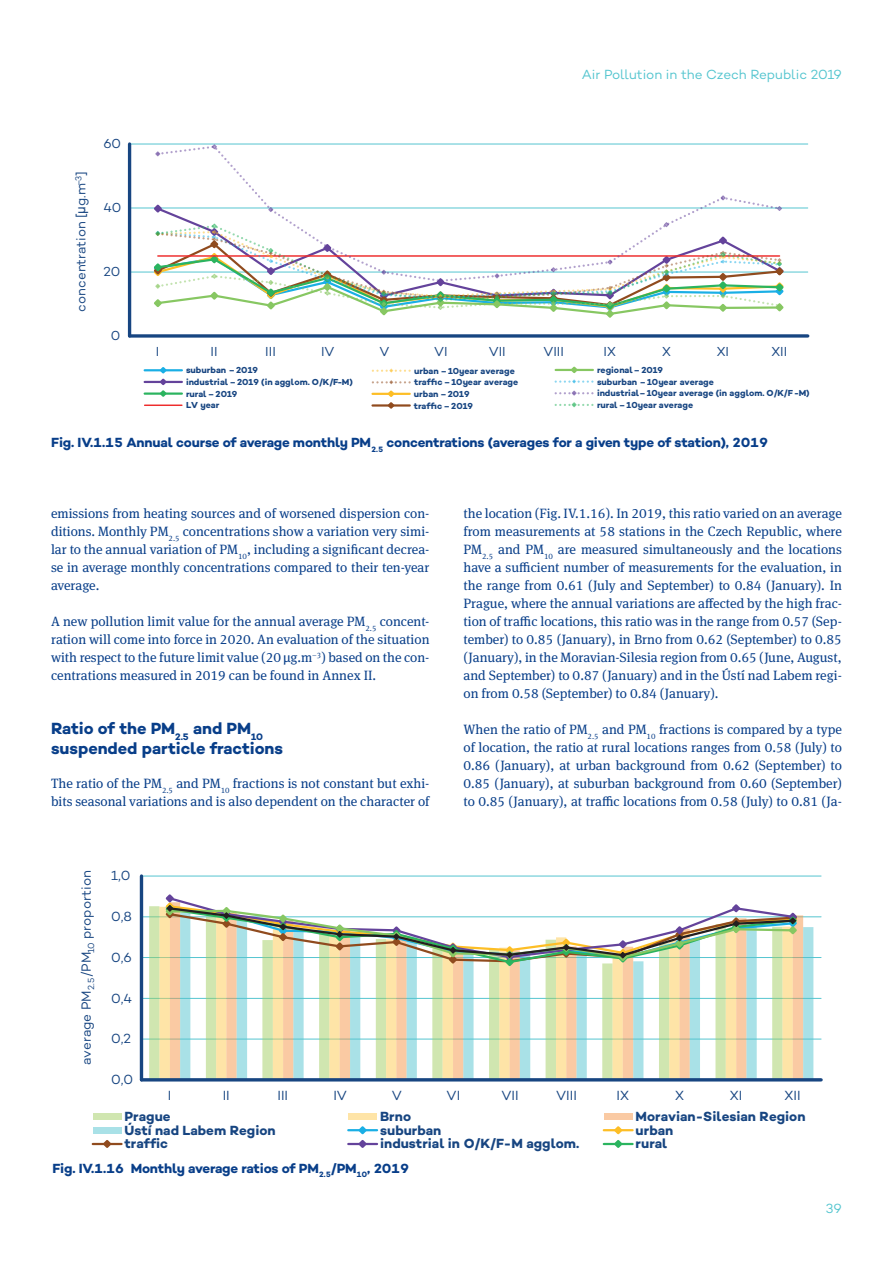
<style>
.page{position:relative;width:893px;height:1263px;background:#fff}
.page>*{position:absolute;margin:0;border:0;box-sizing:border-box;transform-origin:0 0}
.t1{font:700 16.5px/19.5px "Campton";letter-spacing:-.005em;color:#083e89}
.t2{font:13.5px/18px "Meta Serif Pro";color:#083e89;text-align:justify}
.t3{font:700 13.5px "Campton";letter-spacing:-.015em;color:#083e89}
.t4{font:700 13.5px "Campton";color:#174581}
.t5{font:13.5px "Campton";color:#174581}
.t6{font:13.5px "Campton";letter-spacing:-.01em;color:#54c5cf}
.t7{font:13.35px "Campton";color:#174581}
.t8{font:700 8.85px "Campton";letter-spacing:.005em;color:#174581}
.s1{font-family:"Arial"}
</style>
<div class="page">
<hr style="left:130px;top:272px;width:678px;height:1px;background:#55c5d0">
<hr style="left:130px;top:208px;width:678px;height:1px;background:#55c5d0">
<hr style="left:130px;top:144px;width:678px;height:1px;background:#55c5d0">
<hr style="left:128px;top:144px;width:3px;height:192px;background:#174581">
<svg style="left:130px;top:334px;width:678px;height:4px;background:#3d6395"></svg>
<svg style="left:152px;top:205px;width:5px;height:7px"></svg>
<svg style="left:157px;top:146px;width:620px;height:76px"></svg>
<svg style="left:155px;top:151px;width:5px;height:5px"></svg>
<svg style="left:212px;top:144px;width:5px;height:5px"></svg>
<svg style="left:268px;top:207px;width:5px;height:5px"></svg>
<svg style="left:721px;top:195px;width:4px;height:5px"></svg>
<svg style="left:777px;top:206px;width:5px;height:5px"></svg>
<svg style="left:152px;top:222px;width:634px;height:96px"></svg>
<hr style="left:145px;top:369px;width:37px;height:2px;background:#1aafe5">
<hr style="left:372px;top:393px;width:38px;height:2px;background:#fdbe26">
<hr style="left:145px;top:381px;width:37px;height:2px;background:#64439b">
<hr style="left:372px;top:404px;width:38px;height:3px;background:#904b1e">
<hr style="left:145px;top:392px;width:37px;height:3px;background:#2bb45f">
<svg style="left:158px;top:367px;width:11px;height:30px"></svg>
<hr style="left:145px;top:404px;width:37px;height:2px;background:#ee2d2d">
<svg style="left:556px;top:366px;width:37px;height:18px"></svg>
<svg style="left:373px;top:368px;width:37px;height:5px"></svg>
<svg style="left:556px;top:391px;width:37px;height:5px"></svg>
<svg style="left:373px;top:380px;width:37px;height:29px"></svg>
<svg style="left:556px;top:402px;width:37px;height:5px"></svg>
<hr style="left:141px;top:1039px;width:680px;height:1px;background:#55c5d0">
<hr style="left:141px;top:998px;width:680px;height:1px;background:#55c5d0">
<hr style="left:141px;top:957px;width:680px;height:1px;background:#55c5d0">
<hr style="left:141px;top:916px;width:680px;height:1px;background:#55c5d0">
<hr style="left:141px;top:876px;width:680px;height:1px;background:#55c5d0">
<svg style="left:180px;top:915px;width:633px;height:163px"></svg>
<hr style="left:140px;top:876px;width:3px;height:204px;background:#174581">
<hr style="left:141px;top:1078px;width:680px;height:3px;background:#174581">
<svg style="left:164px;top:894px;width:635px;height:74px"></svg>
<div style="left:93px;top:1113px;width:29px;height:7px;background:#d0e6b0"></div>
<div style="left:348px;top:1113px;width:29px;height:7px;background:#fee4a7"></div>
<div style="left:604px;top:1113px;width:29px;height:7px;background:#facaa3"></div>
<div style="left:93px;top:1127px;width:29px;height:6px;background:#a9e1e7"></div>
<hr style="left:348px;top:1129px;width:29px;height:2px;background:#1aafe5">
<hr style="left:604px;top:1129px;width:29px;height:2px;background:#fdbe26">
<hr style="left:93px;top:1143px;width:29px;height:2px;background:#904b1e">
<svg style="left:101px;top:1140px;width:12px;height:8px"></svg>
<hr style="left:348px;top:1143px;width:29px;height:2px;background:#64439b">
<svg style="left:356px;top:1126px;width:13px;height:22px"></svg>
<hr style="left:604px;top:1143px;width:29px;height:2px;background:#2bb45f">
<svg style="left:612px;top:1126px;width:12px;height:22px"></svg>
<p class="t7" style="left:73px;top:312px;width:142px;rotate:-90deg">concentration [<span class="s1">µ</span>g.m<sup>–3</sup>]</p>
<p class="t7" style="left:103px;top:135px;width:19px">60</p>
<p class="t7" style="left:103px;top:199px;width:20px">40</p>
<p class="t7" style="left:103px;top:263px;width:19px">20</p>
<p class="t7" style="left:111px;top:327px;width:11px">0</p>
<p class="t6" style="left:582px;top:66px;width:262px">Air Pollution in the Czech Republic 2019</p>
<p class="t7" style="left:156px;top:343px;width:5px">I</p>
<p class="t7" style="left:211px;top:343px;width:9px">II</p>
<p class="t7" style="left:265px;top:343px;width:12px">III</p>
<p class="t7" style="left:321px;top:343px;width:15px">IV</p>
<p class="t7" style="left:379px;top:343px;width:11px">V</p>
<p class="t7" style="left:434px;top:343px;width:15px">VI</p>
<p class="t7" style="left:489px;top:343px;width:19px">VII</p>
<p class="t7" style="left:543px;top:343px;width:22px">VIII</p>
<p class="t7" style="left:604px;top:343px;width:14px">IX</p>
<p class="t7" style="left:662px;top:343px;width:10px">X</p>
<p class="t7" style="left:717px;top:343px;width:14px">XI</p>
<p class="t7" style="left:771px;top:343px;width:17px">XII</p>
<p class="t8" style="left:186px;top:365px;width:73px">suburban –2019</p>
<p class="t8" style="left:414px;top:365px;width:102px">urban –10year average</p>
<p class="t8" style="left:597px;top:364px;width:68px">regional–2019</p>
<p class="t8" style="left:186px;top:376px;width:168px">industrial –2019 (in agglom. O/K/F-M)</p>
<p class="t8" style="left:414px;top:377px;width:106px">traffic –10year average</p>
<p class="t8" style="left:597px;top:376px;width:118px">suburban –10year average</p>
<p class="t8" style="left:186px;top:388px;width:53px">rural –2019</p>
<p class="t8" style="left:414px;top:388px;width:57px">urban –2019</p>
<p class="t8" style="left:597px;top:388px;width:214px">industrial–10year average (in agglom. O/K/F-M)</p>
<p class="t8" style="left:597px;top:399px;width:98px">rural –10year average</p>
<p class="t3" style="left:51px;top:434px;width:718px">Fig. IV.1.15 Annual course of average monthly PM<sub>2.5</sub> concentrations (averages for a given type of station), 2019</p>
<p class="t8" style="left:186px;top:399px;width:35px">LV year</p>
<p class="t8" style="left:414px;top:400px;width:61px">traffic –2019</p>
<p class="t2" style="left:51px;top:504px;width:380px">emissions from heating sources and of worsened dispersion con&shy;ditions. Monthly PM<sub>2.5</sub> concentrations show a variation very simi&shy;lar to the annual variation of PM<sub>10</sub>, including a significant decrea&shy;se in average monthly concentrations compared to their ten-year average.</p>
<p class="t2" style="left:51px;top:612px;width:380px">A new pollution limit value for the annual average PM<sub>2.5</sub> concent&shy;ration will come into force in 2020. An evaluation of the situation with respect to the future limit value (20 µg.m<sup>–3</sup>) based on the con&shy;centrations measured in 2019 can be found in Annex II.</p>
<p class="t1" style="left:51px;top:718px;width:234px">Ratio of the PM<sub>2.5</sub> and PM<sub>10 </sub>suspended particle fractions</p>
<p class="t2" style="left:51px;top:774px;width:380px">The ratio of the PM<sub>2.5</sub> and PM<sub>10</sub> fractions is not constant but exhi&shy;bits seasonal variations and is also dependent on the character of</p>
<p class="t5" style="left:78px;top:1065px;width:196px;rotate:-90deg">average PM<sub>2.5</sub>/PM<sub>10</sub> proportion</p>
<p class="t5" style="left:111px;top:867px;width:21px">1,0</p>
<p class="t5" style="left:111px;top:908px;width:22px">0,8</p>
<p class="t5" style="left:111px;top:949px;width:22px">0,6</p>
<p class="t5" style="left:111px;top:989px;width:23px">0,4</p>
<p class="t5" style="left:111px;top:1030px;width:21px">0,2</p>
<p class="t5" style="left:111px;top:1071px;width:24px">0,0</p>
<p class="t2" style="left:463px;top:504px;width:380px">the location (Fig. IV.1.16). In 2019, this ratio varied on an average from measurements at 58 stations in the Czech Republic, where PM<sub>2.5</sub> and PM<sub>10</sub> are measured simultaneously and the locations have a sufficient number of measurements for the evaluation, in the range from 0.61 (July and September) to 0.84 (January). In Prague, where the annual variations are affected by the high frac&shy;tion of traffic locations, this ratio was in the range from 0.57 (Sep&shy;tember) to 0.85 (January), in Brno from 0.62 (September) to 0.85 (January), in the Moravian-Silesia region from 0.65 (June, August, and September) to 0.87 (January) and in the Ústí nad Labem regi&shy;on from 0.58 (September) to 0.84 (January).</p>
<p class="t2" style="left:463px;top:720px;width:380px">When the ratio of PM<sub>2.5</sub> and PM<sub>10</sub> fractions is compared by a type of location, the ratio at rural locations ranges from 0.58 (July) to 0.86 (January), at urban background from 0.62 (September) to 0.85 (January), at suburban background from 0.60 (September) to 0.85 (January), at traffic locations from 0.58 (July) to 0.81 (Ja-</p>
<p class="t5" style="left:168px;top:1087px;width:5px">I</p>
<p class="t5" style="left:223px;top:1087px;width:9px">II</p>
<p class="t5" style="left:277px;top:1087px;width:12px">III</p>
<p class="t5" style="left:333px;top:1087px;width:15px">IV</p>
<p class="t5" style="left:392px;top:1087px;width:12px">V</p>
<p class="t5" style="left:447px;top:1087px;width:15px">VI</p>
<p class="t5" style="left:501px;top:1087px;width:19px">VII</p>
<p class="t5" style="left:556px;top:1087px;width:22px">VIII</p>
<p class="t5" style="left:616px;top:1087px;width:14px">IX</p>
<p class="t5" style="left:675px;top:1087px;width:10px">X</p>
<p class="t5" style="left:730px;top:1087px;width:14px">XI</p>
<p class="t5" style="left:784px;top:1087px;width:18px">XII</p>
<p class="t4" style="left:125px;top:1107px;width:48px">Prague</p>
<p class="t4" style="left:380px;top:1107px;width:32px">Brno</p>
<p class="t4" style="left:636px;top:1107px;width:171px">Moravian-Silesian Region</p>
<p class="t4" style="left:125px;top:1121px;width:153px">Ústí nad Labem Region</p>
<p class="t4" style="left:380px;top:1121px;width:63px">suburban</p>
<p class="t4" style="left:636px;top:1121px;width:39px">urban</p>
<p class="t4" style="left:125px;top:1135px;width:45px">traffic</p>
<p class="t4" style="left:380px;top:1135px;width:201px">industrial in O/K/F-M agglom.</p>
<p class="t4" style="left:636px;top:1135px;width:33px">rural</p>
<p class="t3" style="left:52px;top:1160px;width:358px">Fig. IV.1.16 Monthly average ratios of PM<sub>2.5</sub>/PM<sub>10</sub>, 2019</p>
<p class="t6" style="left:826px;top:1200px;width:18px">39</p>
</div>
